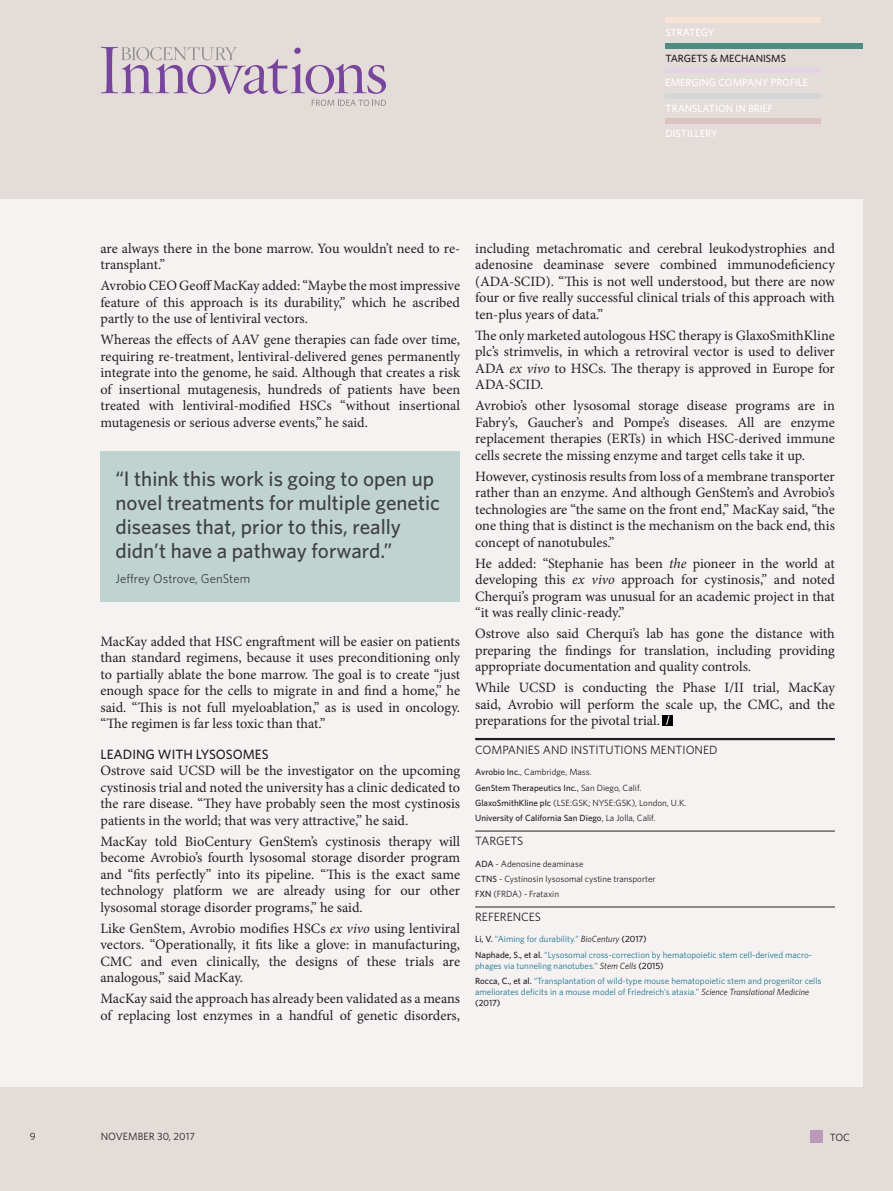
<style>
.page{position:relative;width:893px;height:1191px;background:#e4dcd8}
.page>*{position:absolute;margin:0;border:0;box-sizing:border-box;transform-origin:0 0}
.pull_quote_14{font:500 21px/24px "Whitney";color:#404041}
.body_text{font:14.25px/16.5px "Minion Pro";color:#231e20;text-align:justify}
.subhead{font:500 13.5px "Whitney";color:#231e20}
.pull_quote_attribute{font:12.75px "Whitney";color:#404041}
.co_inst_hed{font:12px "Whitney";color:#231e20}
.target-ref_hed{font:12px "Whitney";color:#231e20}
.t1{font:500 10.5px "Whitney";color:#fff}
.t2{font:10.5px "Whitney";color:#231e20}
.t3{font:500 10.5px "Whitney";color:#231e20}
.ref_list{font:9px/10.8px "Whitney";color:#1a7491}
.co_inst_list{font:500 9px "Whitney";color:#231e20}
.target_list{font:9px "Whitney";color:#231e20}
.co_inst_list-2{font:9px "Whitney";color:#231e20}
.s1{font-style:italic}
.s2{font-weight:500}
.s3{font-weight:400}
.s4{font-weight:500;color:#231e20}
.s5{font-style:italic;color:#231e20}
</style>
<div class="page">
<svg style="left:101px;top:47px;width:285px;height:47px"></svg>
<svg style="left:312px;top:100px;width:74px;height:6px"></svg>
<div style="left:0;top:199px;width:863px;height:887px;background:#f5f2f1"></div>
<div style="left:665px;top:68px;width:156px;height:5px;background:#e5d3e3"></div>
<div style="left:665px;top:93px;width:156px;height:5px;background:#d4d5d4"></div>
<div style="left:665px;top:119px;width:156px;height:5px;background:#dbc2bf"></div>
<div style="left:665px;top:18px;width:156px;height:5px;background:#f7e4d4"></div>
<div style="left:811px;top:1130px;width:12px;height:13px;background:#b99abb"></div>
<div style="left:665px;top:43px;width:198px;height:5px;background:#4c8c83"></div>
<hr style="left:475px;top:738px;width:360px;height:2px;background:#231e20">
<hr style="left:475px;top:830px;width:360px;height:1px;background:#231e20">
<hr style="left:475px;top:906px;width:360px;height:1px;background:#231e20">
<div style="left:662px;top:715px;width:11px;height:10px;background:#000"></div>
<svg style="left:666px;top:715px;width:5px;height:9px"></svg>
<div style="left:100px;top:451px;width:360px;height:150px;background:#bfd3d0"></div>
<p class="t1" style="left:665px;top:26px;width:51px">STRATEGY</p>
<p class="t3" style="left:665px;top:51px;width:122px">TARGETS &amp; MECHANISMS</p>
<p class="t1" style="left:665px;top:76px;width:144px">EMERGING COMPANY PROFILE</p>
<p class="t1" style="left:665px;top:101px;width:109px">TRANSLATION IN BRIEF</p>
<p class="t1" style="left:665px;top:127px;width:54px">DISTILLERY</p>
<p class="body_text" style="left:100px;top:240px;width:361px">are always there in the bone marrow. You wouldn’t need to re&shy;transplant.”</p>
<p class="body_text" style="left:100px;top:277px;width:361px">Avrobio CEO Geoff MacKay added: “Maybe the most impressive feature of this approach is its durability,” which he ascribed partly to the use of lentiviral vectors.</p>
<p class="body_text" style="left:100px;top:331px;width:361px">Whereas the effects of AAV gene therapies can fade over time, requiring re-treatment, lentiviral-delivered genes permanently integrate into the genome, he said. Although that creates a risk of insertional mutagenesis, hundreds of patients have been treated with lentiviral-modified HSCs “without insertional mutagenesis or serious adverse events,” he said.</p>
<p class="pull_quote_14" style="left:115px;top:466px;width:326px">“I think this work is going to open up novel treatments for multiple genetic diseases that, prior to this, really didn’t have a pathway forward.”</p>
<p class="pull_quote_attribute" style="left:115px;top:570px;width:136px">Jeffrey Ostrove, GenStem</p>
<p class="body_text" style="left:100px;top:633px;width:361px">MacKay added that HSC engraftment will be easier on patients than standard regimens, because it uses preconditioning only to partially ablate the bone marrow. The goal is to create “just enough space for the cells to migrate in and find a home,” he said. “This is not full myeloablation,” as is used in oncology. “The regimen is far less toxic than that.”</p>
<p class="subhead" style="left:100px;top:745px;width:170px">LEADING WITH LYSOSOMES</p>
<p class="body_text" style="left:100px;top:762px;width:361px">Ostrove said UCSD will be the investigator on the upcoming cystinosis trial and noted the university has a clinic dedicated to the rare disease. “They have probably seen the most cystinosis patients in the world; that was very attractive,” he said.</p>
<p class="body_text" style="left:100px;top:832px;width:361px">MacKay told BioCentury GenStem’s cystinosis therapy will become Avrobio’s fourth lysosomal storage disorder program and “fits perfectly” into its pipeline. “This is the exact same technology platform we are already using for our other lysosomal storage disorder programs,” he said.</p>
<p class="body_text" style="left:100px;top:919px;width:361px">Like GenStem, Avrobio modifies HSCs <span class="s1">ex vivo</span> using lentiviral vectors. “Operationally, it fits like a glove: in manufacturing, CMC and even clinically, the designs of these trials are analogous,” said MacKay.</p>
<p class="body_text" style="left:100px;top:990px;width:361px">MacKay said the approach has already been validated as a means of replacing lost enzymes in a handful of genetic disorders,</p>
<p class="body_text" style="left:475px;top:240px;width:361px">including metachromatic and cerebral leukodystrophies and adenosine deaminase severe combined immunodeficiency (ADA-SCID). “This is not well understood, but there are now four or five really successful clinical trials of this approach with ten-plus years of data.”</p>
<p class="body_text" style="left:475px;top:327px;width:361px">The only marketed autologous HSC therapy is GlaxoSmithKline plc’s strimvelis, in which a retroviral vector is used to deliver ADA <span class="s1">ex vivo</span> to HSCs. The therapy is approved in Europe for ADA-SCID.</p>
<p class="body_text" style="left:475px;top:397px;width:361px">Avrobio’s other lysosomal storage disease programs are in Fabry’s, Gaucher’s and Pompe’s diseases. All are enzyme replacement therapies (ERTs) in which HSC-derived immune cells secrete the missing enzyme and target cells take it up.</p>
<p class="body_text" style="left:475px;top:468px;width:361px">However, cystinosis results from loss of a membrane transporter rather than an enzyme. And although GenStem’s and Avrobio’s technologies are “the same on the front end,” MacKay said, “the one thing that is distinct is the mechanism on the back end, this concept of nanotubules.”</p>
<p class="body_text" style="left:475px;top:555px;width:361px">He added: “Stephanie has been <span class="s1">the</span> pioneer in the world at developing this <span class="s1">ex vivo</span> approach for cystinosis,” and noted Cherqui’s program was unusual for an academic project in that “it was really clinic-ready.”</p>
<p class="body_text" style="left:475px;top:625px;width:361px">Ostrove also said Cherqui’s lab has gone the distance with preparing the findings for translation, including providing appropriate documentation and quality controls.</p>
<p class="body_text" style="left:475px;top:679px;width:361px">While UCSD is conducting the Phase I/II trial, MacKay said, Avrobio will perform the scale up, the CMC, and the preparations for the pivotal trial.</p>
<p class="co_inst_hed" style="left:475px;top:742px;width:244px">COMPANIES AND INSTITUTIONS MENTIONED</p>
<p class="co_inst_list-2" style="left:475px;top:766px;width:118px"><span class="s2">Avrobio Inc.</span>, Cambridge, Mass.</p>
<p class="co_inst_list" style="left:475px;top:781px;width:168px">GenStem Therapeutics Inc.<span class="s3">, San Diego, Calif.</span></p>
<p class="co_inst_list-2" style="left:475px;top:797px;width:213px"><span class="s2">GlaxoSmithKline plc</span> (LSE:GSK; NYSE:GSK), London, U.K.</p>
<p class="co_inst_list" style="left:475px;top:812px;width:182px">University of California San Diego<span class="s3">, La Jolla, Calif.</span></p>
<p class="target-ref_hed" style="left:475px;top:833px;width:50px">TARGETS</p>
<p class="target_list" style="left:475px;top:857px;width:110px"><span class="s2">ADA</span> - Adenosine deaminase</p>
<p class="target_list" style="left:475px;top:872px;width:182px"><span class="s2">CTNS</span> - Cystinosin lysosomal cystine transporter</p>
<p class="target_list" style="left:475px;top:888px;width:85px"><span class="s2">FXN</span> (FRDA) - Frataxin</p>
<p class="target-ref_hed" style="left:475px;top:909px;width:67px">REFERENCES</p>
<p class="ref_list" style="left:475px;top:933px;width:173px"><span class="s4">Li, V.</span> “Aiming for durability.” <span class="s5">BioCentury</span> <span class="s4">(2017)</span></p>
<p class="ref_list" style="left:475px;top:949px;width:338px"><span class="s4">Naphade, S., et al.</span> “Lysosomal cross-correction by hematopoietic stem cell-derived macro&shy;phages via tunneling nanotubes.” <span class="s5">Stem Cells</span> <span class="s4">(2015)</span></p>
<p class="ref_list" style="left:475px;top:975px;width:348px"><span class="s4">Rocca, C., et al.</span> “Transplantation of wild-type mouse hematopoietic stem and progenitor cells ameliorates deficits in a mouse model of Friedreich’s ataxia.” <span class="s5">Science Translational Medicine </span><span class="s4">(2017)</span></p>
<p class="t2" style="left:30px;top:1129px;width:7px">9</p>
<p class="t2" style="left:101px;top:1129px;width:96px">November 30, 2017</p>
<p class="t2" style="left:830px;top:1130px;width:22px">TOC</p>
</div>
